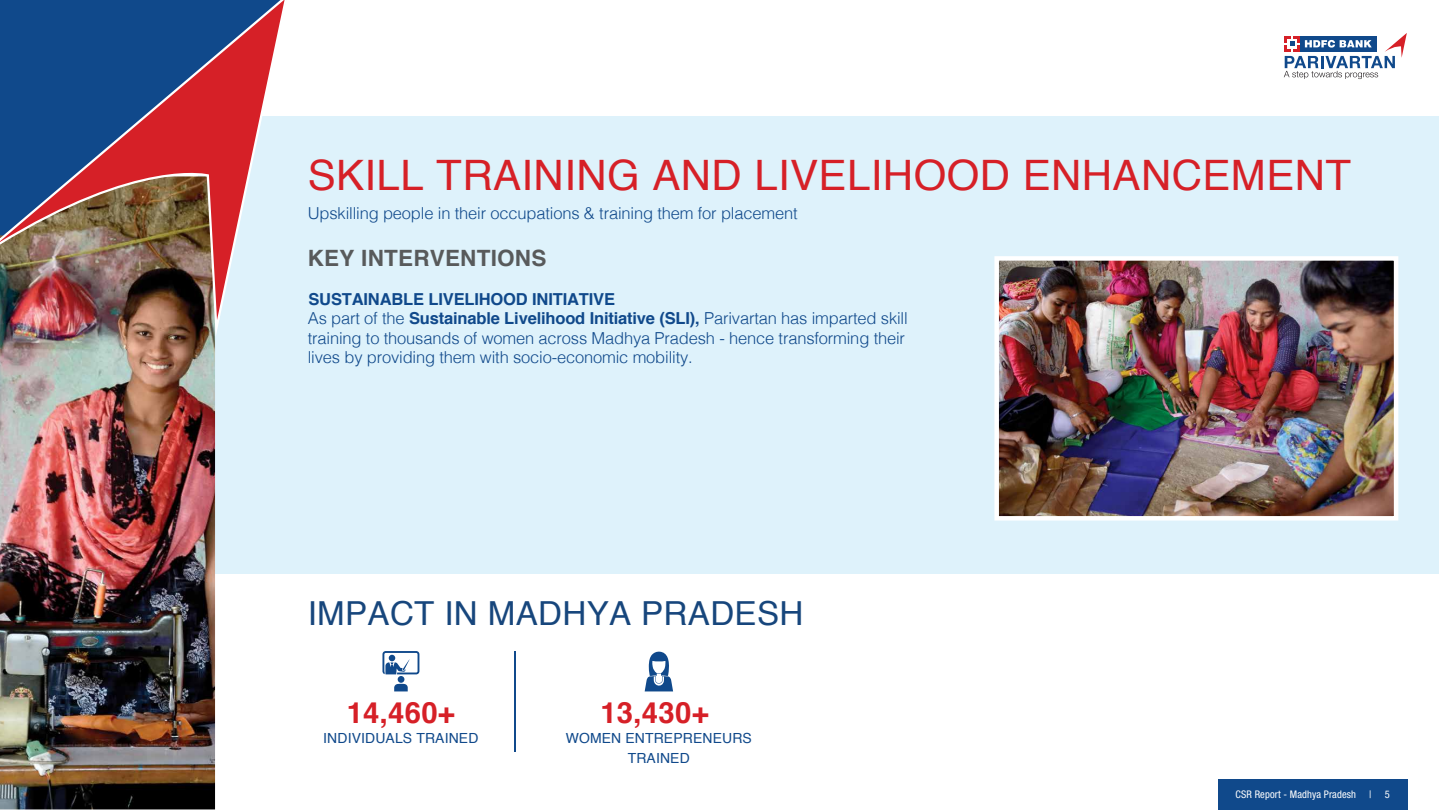
<style>
.page{position:relative;width:1440px;height:810px;background:#fff}
.page>*{position:absolute;margin:0;border:0;box-sizing:border-box;transform-origin:0 0}
.t1{font:41.92px "Helvetica";letter-spacing:.01em;color:#d62027}
.t2{font:33.15px "Helvetica";letter-spacing:.01em;color:#17467c}
.t3{font:700 29.25px "Helvetica";letter-spacing:.01em;color:#d62027}
.t4{font:700 22.5px "Helvetica";letter-spacing:.01em;color:#585a5b}
.t5{font:300 16.5px/19.3px "Helvetica";letter-spacing:-.01em;color:#10498b}
.t6{font:13.95px/20px "Helvetica";letter-spacing:.01em;color:#10498b;text-align:center}
.t7{font:condensed 10.5px "Helvetica Neue LT Std";letter-spacing:.01em;color:#fff}
.s1{font-weight:700}
.s2{font-size:33.08px}
</style>
<div class="page">
<svg style="left:1284px;top:33px;width:123px;height:46px"></svg>
<div style="left:199px;top:116px;width:1240px;height:457px;background:#def2fb"></div>
<img style="left:0;top:325px;width:247px;height:484px">
<svg style="left:0;top:320px;width:219px;height:5px"></svg>
<img style="left:0;top:0;width:285px;height:320px">
<hr style="left:514px;top:651px;width:1px;height:100px;background:#10498b">
<svg style="left:645px;top:651px;width:28px;height:40px"></svg>
<div style="left:398px;top:676px;width:6px;height:7px;background:#10498b;border-radius:50%"></div>
<svg style="left:382px;top:651px;width:37px;height:23px"></svg>
<svg style="left:394px;top:684px;width:14px;height:7px"></svg>
<img style="left:999px;top:261px;width:394px;height:255px">
<div style="left:994px;top:256px;width:404px;height:265px;border:4px solid #fff"></div>
<div style="left:1218px;top:779px;width:190px;height:31px;background:#10498b"></div>
<h1 class="t1" style="left:308px;top:143px;width:1045px">SKILL TRAINING AND LIVELIHOOD ENHANCEMENT</h1>
<p class="t5" style="left:308px;top:202px;width:491px">Upskilling people in their occupations &amp; training them for placement</p>
<h3 class="t4" style="left:308px;top:240px;width:240px">KEY INTERVENTIONS</h3>
<p class="t5" style="left:308px;top:288px;width:601px"><span class="s1">SUSTAINABLE LIVELIHOOD INITIATIVE<br></span>As part of the <span class="s1">Sustainable Livelihood Initiative (SLI),</span> Parivartan has imparted skill training to thousands of women across Madhya Pradesh - hence transforming their lives by providing them with socio-economic mobility.</p>
<h2 class="t2" style="left:308px;top:588px;width:497px"><span class="s2">IMPACT IN</span> MADHYA PRADESH</h2>
<h3 class="t3" style="left:347px;top:689px;width:110px">14,460+</h3>
<p class="t6" style="left:323px;top:728px;width:157px">INDIVIDUALS TRAINED</p>
<h3 class="t3" style="left:600px;top:689px;width:110px">13,430+</h3>
<p class="t6" style="left:566px;top:728px;width:188px">WOMEN ENTREPRENEURS<br>TRAINED</p>
<p class="t7" style="left:1236px;top:788px;width:122px">CSR Report - Madhya Pradesh</p>
<p class="t7" style="left:1369px;top:788px;width:4px">|</p>
<p class="t7" style="left:1385px;top:788px;width:7px">5</p>
</div>
